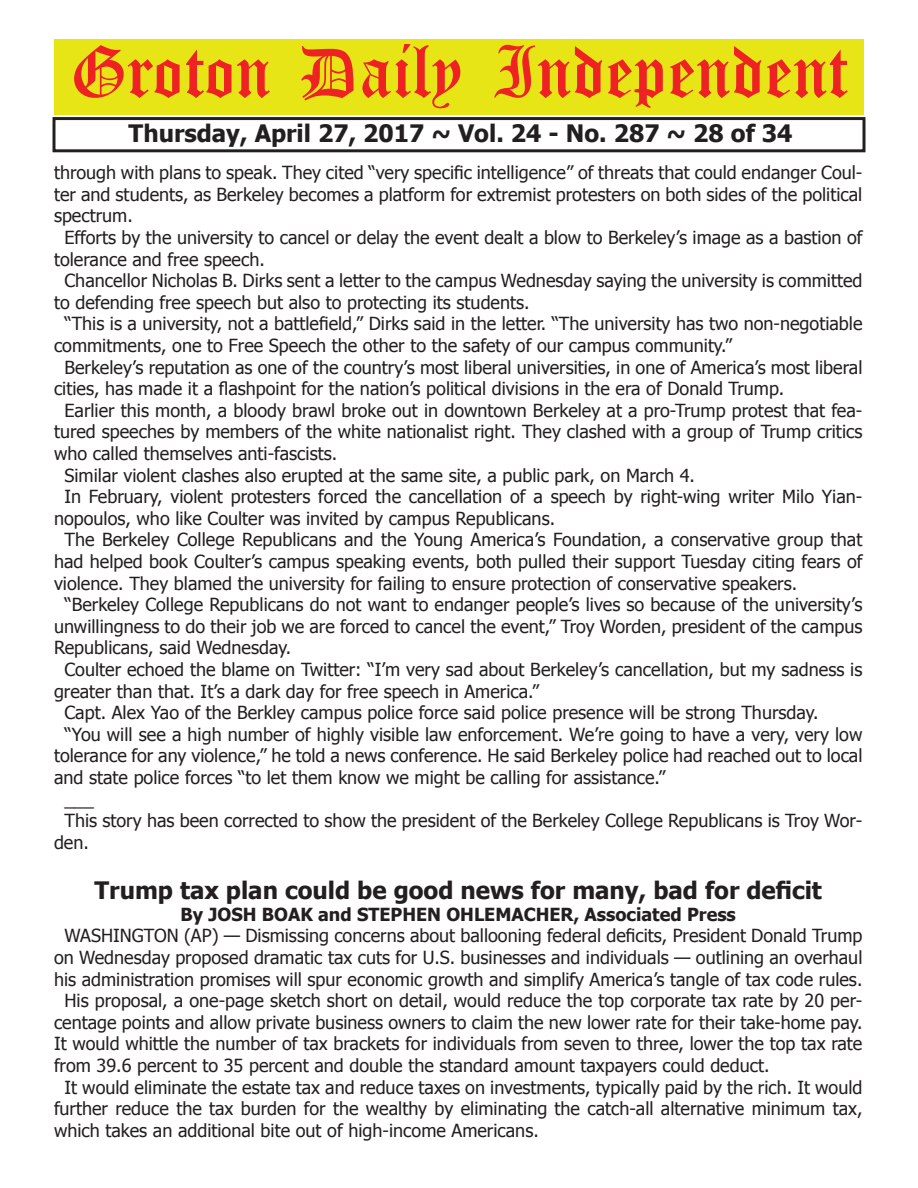
<style>
.page{position:relative;width:918px;height:1188px;background:#fff}
.page>*{position:absolute;margin:0;border:0;box-sizing:border-box;transform-origin:0 0}
.t1{font:54px "Old English Five";color:#ee2123}
.t2{font:700 24px "Tahoma";color:#231f20}
.t3{font:18px "Tahoma";color:#231f20}
.t4{font:700 18px "Tahoma";color:#231f20}
</style>
<div class="page">
<div style="left:52px;top:117px;width:814px;height:35px;border:3px solid #231f20"></div>
<div style="left:54px;top:40px;width:810px;height:75px;background:#e7e515"></div>
<h1 class="t1" style="left:70px;top:47px;width:779px">Groton Daily Independent</h1>
<h2 class="t2" style="left:129px;top:116px;width:665px">Thursday, April 27, 2017 ~ Vol. 24 - No. 287 ~ 28 of 34</h2>
<p class="t3" style="left:54px;top:161px;width:810px">through with plans to speak. They cited “very specific intelligence” of threats that could endanger Coul-</p>
<p class="t3" style="left:54px;top:182px;width:810px">ter and students, as Berkeley becomes a platform for extremist protesters on both sides of the political</p>
<p class="t3" style="left:54px;top:204px;width:80px">spectrum.</p>
<p class="t3" style="left:64px;top:225px;width:800px">Efforts by the university to cancel or delay the event dealt a blow to Berkeley’s image as a bastion of</p>
<p class="t3" style="left:54px;top:247px;width:212px">tolerance and free speech.</p>
<p class="t3" style="left:64px;top:269px;width:799px">Chancellor Nicholas B. Dirks sent a letter to the campus Wednesday saying the university is committed</p>
<p class="t3" style="left:54px;top:290px;width:477px">to defending free speech but also to protecting its students.</p>
<p class="t3" style="left:64px;top:312px;width:799px">“This is a university, not a battlefield,” Dirks said in the letter. “The university has two non-negotiable</p>
<p class="t3" style="left:54px;top:333px;width:680px">commitments, one to Free Speech the other to the safety of our campus community.”</p>
<p class="t3" style="left:64px;top:355px;width:799px">Berkeley’s reputation as one of the country’s most liberal universities, in one of America’s most liberal</p>
<p class="t3" style="left:54px;top:377px;width:732px">cities, has made it a flashpoint for the nation’s political divisions in the era of Donald Trump.</p>
<p class="t3" style="left:64px;top:398px;width:799px">Earlier this month, a bloody brawl broke out in downtown Berkeley at a pro-Trump protest that fea-</p>
<p class="t3" style="left:54px;top:420px;width:810px">tured speeches by members of the white nationalist right. They clashed with a group of Trump critics</p>
<p class="t3" style="left:54px;top:441px;width:285px">who called themselves anti-fascists.</p>
<p class="t3" style="left:64px;top:463px;width:632px">Similar violent clashes also erupted at the same site, a public park, on March 4.</p>
<p class="t3" style="left:64px;top:485px;width:799px">In February, violent protesters forced the cancellation of a speech by right-wing writer Milo Yian-</p>
<p class="t3" style="left:54px;top:506px;width:503px">nopoulos, who like Coulter was invited by campus Republicans.</p>
<p class="t3" style="left:64px;top:528px;width:799px">The Berkeley College Republicans and the Young America’s Foundation, a conservative group that</p>
<p class="t3" style="left:54px;top:549px;width:810px">had helped book Coulter’s campus speaking events, both pulled their support Tuesday citing fears of</p>
<p class="t3" style="left:54px;top:571px;width:745px">violence. They blamed the university for failing to ensure protection of conservative speakers.</p>
<p class="t3" style="left:64px;top:593px;width:799px">“Berkeley College Republicans do not want to endanger people’s lives so because of the university’s</p>
<p class="t3" style="left:54px;top:614px;width:810px">unwillingness to do their job we are forced to cancel the event,” Troy Worden, president of the campus</p>
<p class="t3" style="left:54px;top:636px;width:239px">Republicans, said Wednesday.</p>
<p class="t3" style="left:64px;top:657px;width:799px">Coulter echoed the blame on Twitter: “I’m very sad about Berkeley’s cancellation, but my sadness is</p>
<p class="t3" style="left:54px;top:679px;width:487px">greater than that. It’s a dark day for free speech in America.”</p>
<p class="t3" style="left:64px;top:701px;width:756px">Capt. Alex Yao of the Berkley campus police force said police presence will be strong Thursday.</p>
<p class="t3" style="left:64px;top:722px;width:799px">“You will see a high number of highly visible law enforcement. We’re going to have a very, very low</p>
<p class="t3" style="left:54px;top:744px;width:810px">tolerance for any violence,” he told a news conference. He said Berkeley police had reached out to local</p>
<p class="t3" style="left:54px;top:765px;width:613px">and state police forces “to let them know we might be calling for assistance.”</p>
<p class="t3" style="left:64px;top:787px;width:31px">___</p>
<p class="t3" style="left:64px;top:809px;width:799px">This story has been corrected to show the president of the Berkeley College Republicans is Troy Wor-</p>
<p class="t3" style="left:54px;top:830px;width:36px">den.</p>
<h2 class="t2" style="left:95px;top:874px;width:729px">Trump tax plan could be good news for many, bad for deficit</h2>
<p class="t4" style="left:181px;top:902px;width:557px">By JOSH BOAK and STEPHEN OHLEMACHER, Associated Press</p>
<p class="t3" style="left:65px;top:924px;width:800px">WASHINGTON (AP) — Dismissing concerns about ballooning federal deficits, President Donald Trump</p>
<p class="t3" style="left:54px;top:945px;width:810px">on Wednesday proposed dramatic tax cuts for U.S. businesses and individuals — outlining an overhaul</p>
<p class="t3" style="left:54px;top:967px;width:810px">his administration promises will spur economic growth and simplify America’s tangle of tax code rules.</p>
<p class="t3" style="left:65px;top:989px;width:799px">His proposal, a one-page sketch short on detail, would reduce the top corporate tax rate by 20 per-</p>
<p class="t3" style="left:54px;top:1010px;width:810px">centage points and allow private business owners to claim the new lower rate for their take-home pay.</p>
<p class="t3" style="left:54px;top:1032px;width:810px">It would whittle the number of tax brackets for individuals from seven to three, lower the top tax rate</p>
<p class="t3" style="left:54px;top:1053px;width:717px">from 39.6 percent to 35 percent and double the standard amount taxpayers could deduct.</p>
<p class="t3" style="left:65px;top:1075px;width:799px">It would eliminate the estate tax and reduce taxes on investments, typically paid by the rich. It would</p>
<p class="t3" style="left:54px;top:1097px;width:810px">further reduce the tax burden for the wealthy by eliminating the catch-all alternative minimum tax,</p>
<p class="t3" style="left:54px;top:1118px;width:486px">which takes an additional bite out of high-income Americans.</p>
</div>
